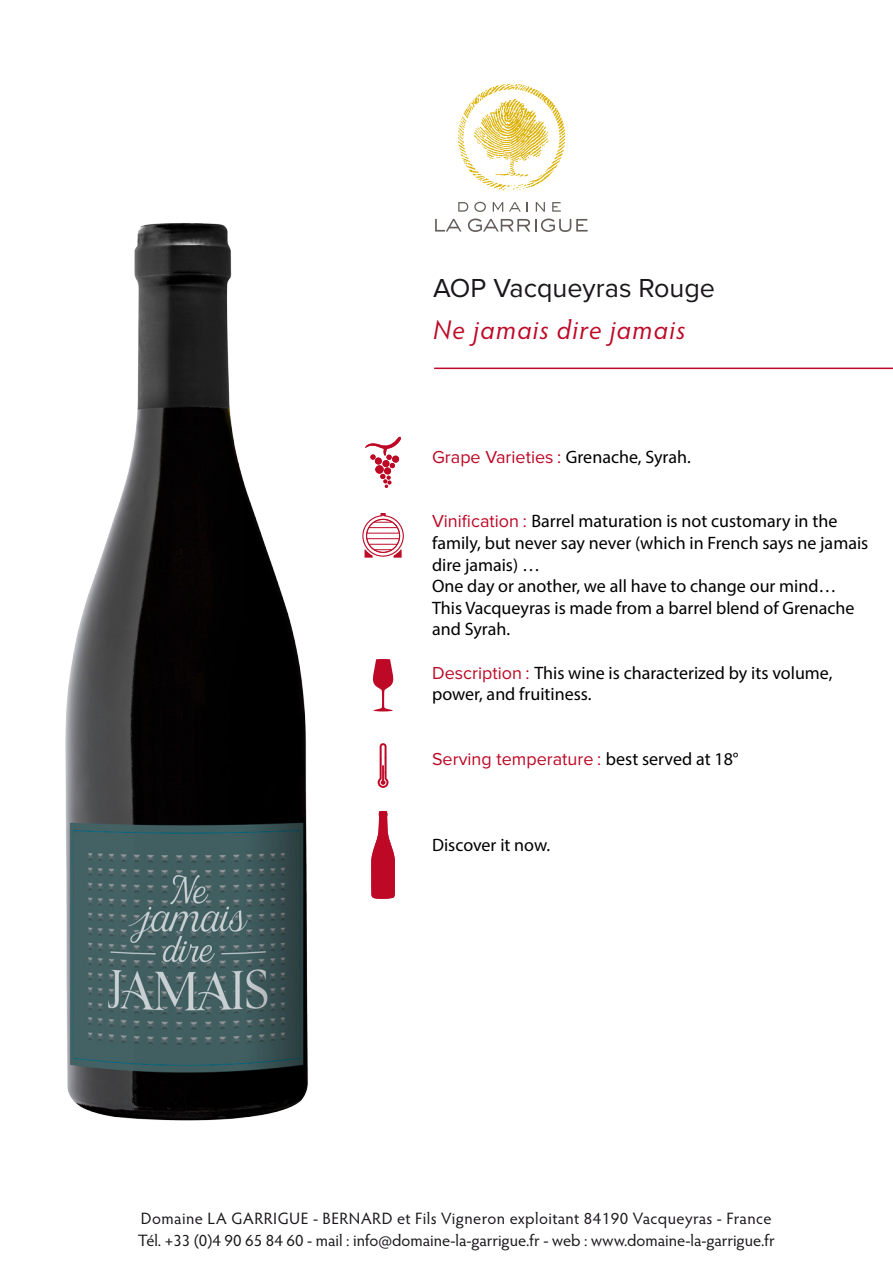
<style>
.page{position:relative;width:893px;height:1263px;background:#fff}
.page>*{position:absolute;margin:0;border:0;box-sizing:border-box;transform-origin:0 0}
.t1{font:italic 27px "Hypatia Sans Pro";letter-spacing:.05em;color:#bd0926}
.t2{font:27px "Proxima Nova";color:#1a171b}
.t3{font:18px/21.6px "Myriad Pro";color:#000}
.t4{font:18px "Proxima Nova";color:#bd0926}
.t5{font:16.5px/22.2px "Hypatia Sans Pro";letter-spacing:.015em;color:#1a171b}
.s1{font-family:"Myriad Pro";color:#000}
.s2{font-family:"Proxima Nova";color:#bd0926}
</style>
<div class="page">
<svg style="left:435px;top:219px;width:26px;height:13px"></svg>
<svg style="left:468px;top:219px;width:120px;height:13px"></svg>
<svg style="left:458px;top:202px;width:10px;height:10px"></svg>
<svg style="left:474px;top:202px;width:12px;height:10px"></svg>
<svg style="left:493px;top:202px;width:10px;height:10px"></svg>
<svg style="left:509px;top:202px;width:19px;height:10px"></svg>
<svg style="left:536px;top:202px;width:9px;height:10px"></svg>
<svg style="left:552px;top:202px;width:9px;height:10px"></svg>
<svg style="left:458px;top:84px;width:107px;height:107px"></svg>
<hr style="left:434px;top:368px;width:459px;height:1px;background:#bd0926">
<svg style="left:362px;top:513px;width:42px;height:45px"></svg>
<svg style="left:378px;top:743px;width:11px;height:45px"></svg>
<svg style="left:373px;top:659px;width:21px;height:52px"></svg>
<svg style="left:365px;top:437px;width:36px;height:51px"></svg>
<svg style="left:371px;top:811px;width:24px;height:88px"></svg>
<img style="left:65px;top:223px;width:243px;height:898px">
<h1 class="t2" style="left:433px;top:273px;width:283px">AOP Vacqueyras Rouge</h1>
<h1 class="t1" style="left:433px;top:312px;width:254px">Ne jamais dire jamais</h1>
<p class="t4" style="left:432px;top:446px;width:260px">Grape Varieties : <span class="s1">Grenache, Syrah.</span></p>
<p class="t3" style="left:432px;top:510px;width:438px"><span class="s2">Vinification :</span> Barrel maturation is not customary in the family, but never say never (which in French says ne jamais dire jamais) …<br>One day or another, we all have to change our mind… This Vacqueyras is made from a barrel blend of Grenache and Syrah.</p>
<p class="t3" style="left:432px;top:661px;width:402px"><span class="s2">Description :</span> This wine is characterized by its volume, power, and fruitiness.</p>
<p class="t4" style="left:432px;top:749px;width:308px">Serving temperature : <span class="s1">best served at 18°</span></p>
<p class="t3" style="left:432px;top:834px;width:120px">Discover it now.</p>
<p class="t5" style="left:138px;top:1206px;width:638px">Domaine LA GARRIGUE - BERNARD et Fils Vigneron exploitant 84190 Vacqueyras - France<br>Tél. +33 (0)4 90 65 84 60 - mail : info@domaine-la-garrigue.fr - web : www.domaine-la-garrigue.fr</p>
</div>
